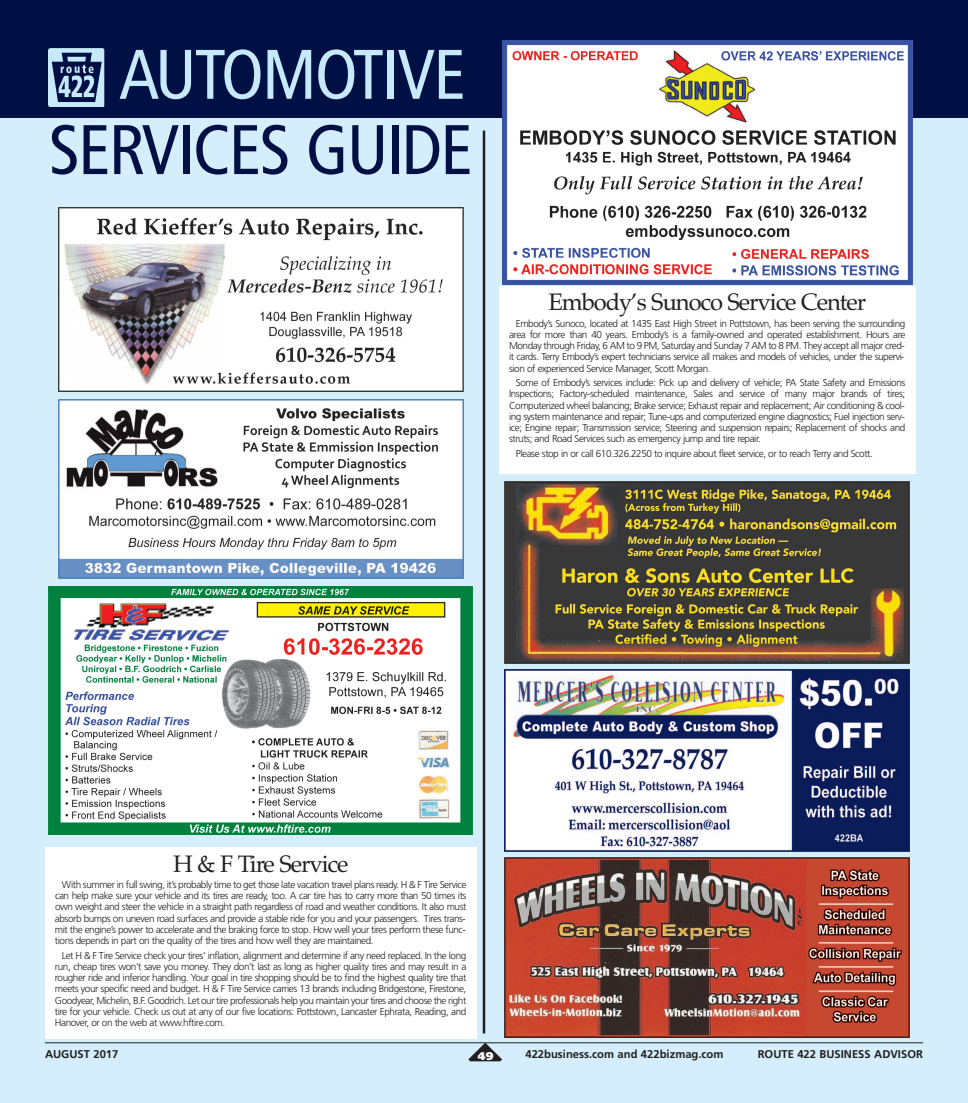
<style>
.page{position:relative;width:968px;height:1103px;background:#fff}
.page>*{position:absolute;margin:0;border:0;box-sizing:border-box;transform-origin:0 0}
.t1{font:condensed 70px "Frutiger";letter-spacing:-.025em;color:#001044}
.t2{font:condensed 70px "Frutiger";letter-spacing:-.025em;color:#c6eafa}
.t3{font:23.75px "Palatino";letter-spacing:-.045em;color:#231f20}
.t4{font:700 11.25px "Frutiger";color:#231f20}
.t5{font:900 11.25px "Frutiger";color:#fff}
.t6{font:300 10px/11.2px "Frutiger";letter-spacing:-.045em;color:#231f20;text-align:justify}
</style>
<div class="page">
<div style="left:0;top:0;width:968px;height:1102px;background:#d4effb"></div>
<div style="left:0;top:0;width:968px;height:118px;background:#001044"></div>
<svg style="left:468px;top:1043px;width:34px;height:18px"></svg>
<hr style="left:45px;top:1042px;width:877px;height:1px;background:#231f20">
<img style="left:58px;top:399px;width:405px;height:179px">
<img style="left:504px;top:669px;width:405px;height:182px">
<img style="left:504px;top:857px;width:405px;height:180px">
<img style="left:49px;top:586px;width:423px;height:248px">
<img style="left:504px;top:482px;width:405px;height:181px">
<img style="left:58px;top:208px;width:405px;height:183px">
<hr style="left:483px;top:130px;width:2px;height:903px;background:#231f20">
<div style="left:499px;top:286px;width:416px;height:187px;background:#fff"></div>
<div style="left:45px;top:847px;width:431px;height:191px;background:#fff"></div>
<img style="left:48px;top:49px;width:56px;height:57px">
<img style="left:502px;top:41px;width:410px;height:243px">
<h1 class="t2" style="left:119px;top:46px;width:348px">AUTOMOTIVE</h1>
<h1 class="t1" style="left:49px;top:122px;width:425px">SERVICES GUIDE</h1>
<h2 class="t3" style="left:548px;top:288px;width:319px">Embody’s Sunoco Service Center</h2>
<p class="t6" style="left:509px;top:318px;width:398px;text-indent:7px">Embody’s Sunoco, located at 1435 East High Street in Pottstown, has been serving the surrounding area for more than 40 years. Embody’s is a family-owned and operated establishment. Hours are Monday through Friday, 6 AM to 9 PM, Saturday and Sunday 7 AM to 8 PM. They accept all major cred&shy;it cards. Terry Embody’s expert technicians service all makes and models of vehicles, under the supervi&shy;sion of experienced Service Manager, Scott Morgan.</p>
<p class="t6" style="left:509px;top:378px;width:398px;text-indent:7px">Some of Embody’s services include: Pick up and delivery of vehicle; PA State Safety and Emissions Inspections; Factory-scheduled maintenance, Sales and service of many major brands of tires; Computerized wheel balancing; Brake service; Exhaust repair and replacement; Air conditioning &amp; cool&shy;ing system maintenance and repair; Tune-ups and computerized engine diagnostics; Fuel injection serv&shy;ice; Engine repair; Transmission service; Steering and suspension repairs; Replacement of shocks and struts; and Road Services such as emergency jump and tire repair.</p>
<p class="t6" style="left:516px;top:448px;width:358px">Please stop in or call 610.326.2250 to inquire about fleet service, or to reach Terry and Scott.</p>
<h2 class="t3" style="left:173px;top:849px;width:177px">H &amp; F Tire Service</h2>
<p class="t6" style="left:55px;top:879px;width:413px;text-indent:7px">With summer in full swing, it’s probably time to get those late vacation travel plans ready. H &amp; F Tire Service can help make sure your vehicle and its tires are ready, too. A car tire has to carry more than 50 times its own weight and steer the vehicle in a straight path regardless of road and weather conditions. It also must absorb bumps on uneven road surfaces and provide a stable ride for you and your passengers. Tires trans&shy;mit the engine’s power to accelerate and the braking force to stop. How well your tires perform these func&shy;tions depends in part on the quality of the tires and how well they are maintained.</p>
<p class="t6" style="left:55px;top:950px;width:413px;text-indent:7px">Let H &amp; F Tire Service check your tires’ inflation, alignment and determine if any need replaced. In the long run, cheap tires won’t save you money. They don’t last as long as higher quality tires and may result in a rougher ride and inferior handling. Your goal in tire shopping should be to find the highest quality tire that meets your specific need and budget. H &amp; F Tire Service carries 13 brands including Bridgestone, Firestone, Goodyear, Michelin, B.F. Goodrich. Let our tire professionals help you maintain your tires and choose the right tire for your vehicle. Check us out at any of our five locations: Pottstown, Lancaster Ephrata, Reading, and Hanover, or on the web at www.hftire.com.</p>
<p class="t4" style="left:45px;top:1049px;width:75px">AUGUST 2017</p>
<p class="t5" style="left:478px;top:1051px;width:17px">49</p>
<p class="t4" style="left:525px;top:1049px;width:199px">422business.com and 422bizmag.com</p>
<p class="t4" style="left:757px;top:1049px;width:167px">ROUTE 422 BUSINESS ADVISOR</p>
</div>
